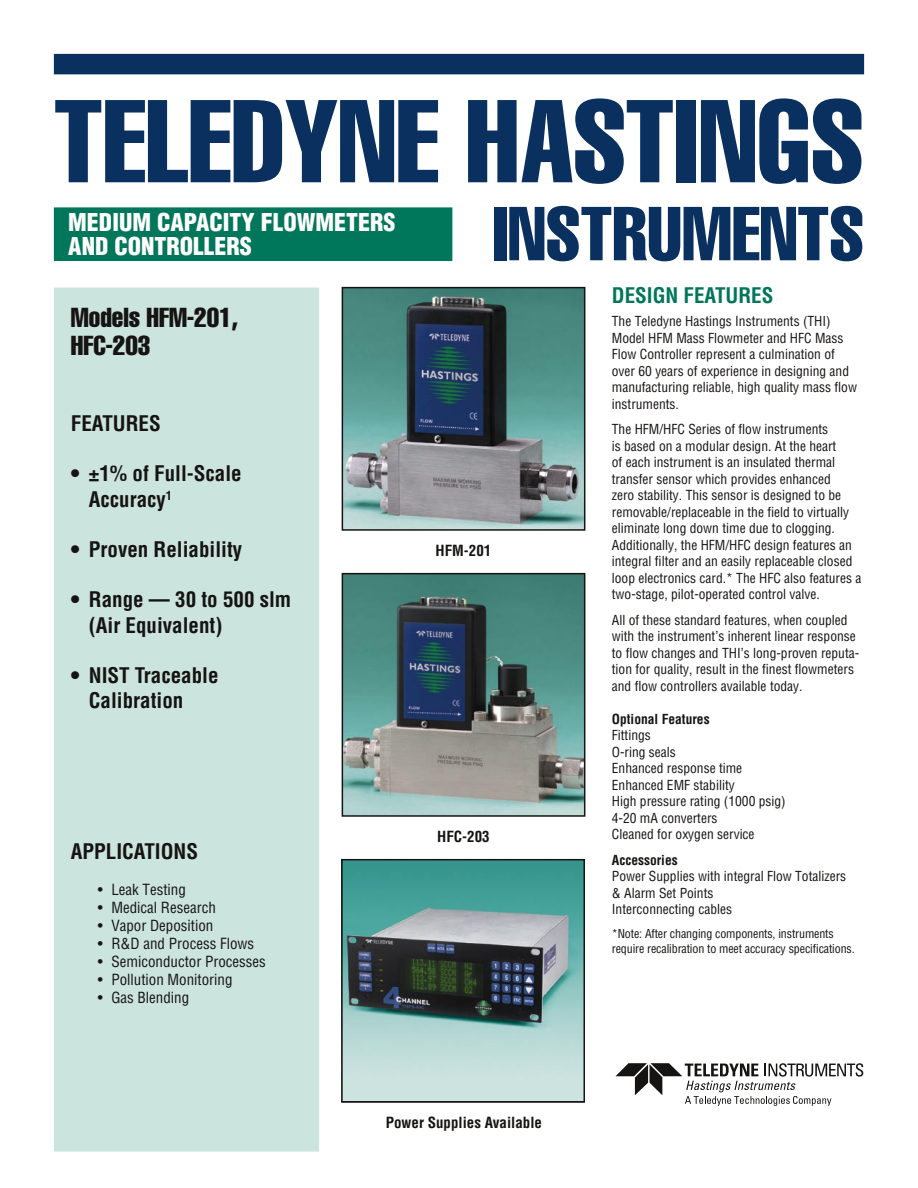
<style>
.page{position:relative;width:918px;height:1188px;background:#fff}
.page>*{position:absolute;margin:0;border:0;box-sizing:border-box;transform-origin:0 0}
.t1{font:extra-condensed 115.5px "Helvetica";color:#09305f}
.t2{font:extra-condensed 75px "Helvetica";color:#09305f}
.Model{font:extra-condensed 27px "Helvetica";color:#161413}
.BAR_TYPE{font:900 condensed 24px/24px "Helvetica";color:#fffdfc}
.Opening_Bullets{font:700 condensed 21px/25.2px "Helvetica";color:#161413}
.Opening_Bullets-2{font:700 condensed 21px "Helvetica";color:#00765b}
.Applications_text{font:condensed 15px "Helvetica";color:#161413}
.t3{font:700 condensed 15px "Helvetica";color:#161413}
.Body_2{font:condensed 13.5px/16.5px "Helvetica";color:#161413}
.Body_2-2{font:700 condensed 13.5px "Helvetica";color:#161413}
.Body_text{font:condensed 12px/15px "Helvetica";letter-spacing:-.01em;color:#161413}
</style>
<div class="page">
<div style="left:54px;top:288px;width:265px;height:863px;background:#cce4de"></div>
<div style="left:54px;top:208px;width:398px;height:52px;background:#00765b"></div>
<div style="left:54px;top:208px;width:398px;height:53px;border:1px solid #00765b"></div>
<div style="left:54px;top:54px;width:810px;height:20px;background:#09305f"></div>
<svg style="left:615px;top:1063px;width:248px;height:43px"></svg>
<img style="left:345px;top:576px;width:237px;height:238px">
<div style="left:342px;top:573px;width:243px;height:244px;border:2px solid #161413"></div>
<img style="left:345px;top:290px;width:237px;height:238px">
<div style="left:342px;top:287px;width:243px;height:244px;border:2px solid #161413"></div>
<svg style="left:344px;top:862px;width:238px;height:238px;background:#759b99"></svg>
<div style="left:341px;top:859px;width:244px;height:244px;border:2px solid #161413"></div>
<p class="t1" style="left:54px;top:68px;width:812px">TELEDYNE HASTINGS</p>
<p class="t2" style="left:493px;top:186px;width:373px">INSTRUMENTS</p>
<p class="Opening_Bullets-2" style="left:612px;top:283px;width:163px">DESIGN FEATURES</p>
<p class="Body_2" style="left:612px;top:313px;width:247px">The Teledyne Hastings Instruments (THI)<br>Model HFM Mass Flowmeter and HFC Mass Flow Controller represent a culmination of over 60 years of experience in designing and manufacturing reliable, high quality mass flow instruments.</p>
<p class="Body_2" style="left:612px;top:421px;width:251px">The HFM/HFC Series of flow instruments<br>is based on a modular design. At the heart<br>of each instrument is an insulated thermal transfer sensor which provides enhanced<br>zero stability. This sensor is designed to be removable/replaceable in the field to virtually eliminate long down time due to clogging.<br>Additionally, the HFM/HFC design features an integral filter and an easily replaceable closed loop electronics card.* The HFC also features a two-stage, pilot-operated control valve.</p>
<p class="Body_2" style="left:612px;top:611px;width:249px">All of these standard features, when coupled with the instrument’s inherent linear response to flow changes and THI’s long-proven reputa&shy;tion for quality, result in the finest flowmeters and flow controllers available today.</p>
<p class="Body_2-2" style="left:612px;top:711px;width:99px">Optional Features</p>
<p class="Body_2" style="left:612px;top:727px;width:40px">Fittings</p>
<p class="Body_2" style="left:612px;top:743px;width:66px">O-ring seals</p>
<p class="Body_2" style="left:612px;top:760px;width:132px">Enhanced response time</p>
<p class="Body_2" style="left:612px;top:776px;width:124px">Enhanced EMF stability</p>
<p class="Body_2" style="left:612px;top:793px;width:175px">High pressure rating (1000 psig)</p>
<p class="Body_2" style="left:612px;top:809px;width:107px">4-20 mA converters</p>
<p class="Body_2" style="left:612px;top:826px;width:144px">Cleaned for oxygen service</p>
<p class="Body_2-2" style="left:612px;top:852px;width:67px">Accessories</p>
<p class="Body_2" style="left:612px;top:868px;width:236px">Power Supplies with integral Flow Totalizers &amp; Alarm Set Points</p>
<p class="Body_2" style="left:612px;top:901px;width:122px">Interconnecting cables</p>
<p class="Body_text" style="left:612px;top:926px;width:244px">*Note: After changing components, instruments require recalibration to meet accuracy specifications.</p>
<p class="BAR_TYPE" style="left:68px;top:210px;width:329px">MEDIUM CAPACITY FLOWMETERS<br>AND CONTROLLERS</p>
<p class="Model" style="left:71px;top:300px;width:169px">Models HFM-201,</p>
<p class="Model" style="left:71px;top:329px;width:81px">HFC-203</p>
<p class="Opening_Bullets" style="left:71px;top:411px;width:91px">FEATURES</p>
<p class="Opening_Bullets" style="left:89px;top:461px;width:154px;text-indent:-18px">• ±1% of Full-Scale<br>Accuracy<sup>1</sup></p>
<p class="Opening_Bullets" style="left:71px;top:537px;width:173px">• Proven Reliability</p>
<p class="Opening_Bullets" style="left:89px;top:587px;width:204px;text-indent:-18px">• Range — 30 to 500 slm (Air Equivalent)</p>
<p class="Opening_Bullets" style="left:89px;top:663px;width:131px;text-indent:-18px">• NIST Traceable<br>Calibration</p>
<p class="t3" style="left:436px;top:542px;width:57px">HFM-201</p>
<p class="t3" style="left:437px;top:828px;width:54px">HFC-203</p>
<p class="Opening_Bullets" style="left:71px;top:839px;width:129px">APPLICATIONS</p>
<p class="Applications_text" style="left:98px;top:881px;width:90px">• Leak Testing</p>
<p class="Applications_text" style="left:98px;top:899px;width:120px">• Medical Research</p>
<p class="Applications_text" style="left:98px;top:917px;width:117px">• Vapor Deposition</p>
<p class="Applications_text" style="left:98px;top:935px;width:158px">• R&amp;D and Process Flows</p>
<p class="Applications_text" style="left:98px;top:953px;width:170px">• Semiconductor Processes</p>
<p class="Applications_text" style="left:98px;top:971px;width:136px">• Pollution Monitoring</p>
<p class="Applications_text" style="left:98px;top:989px;width:93px">• Gas Blending</p>
<p class="t3" style="left:386px;top:1113px;width:158px">Power Supplies Available</p>
</div>
